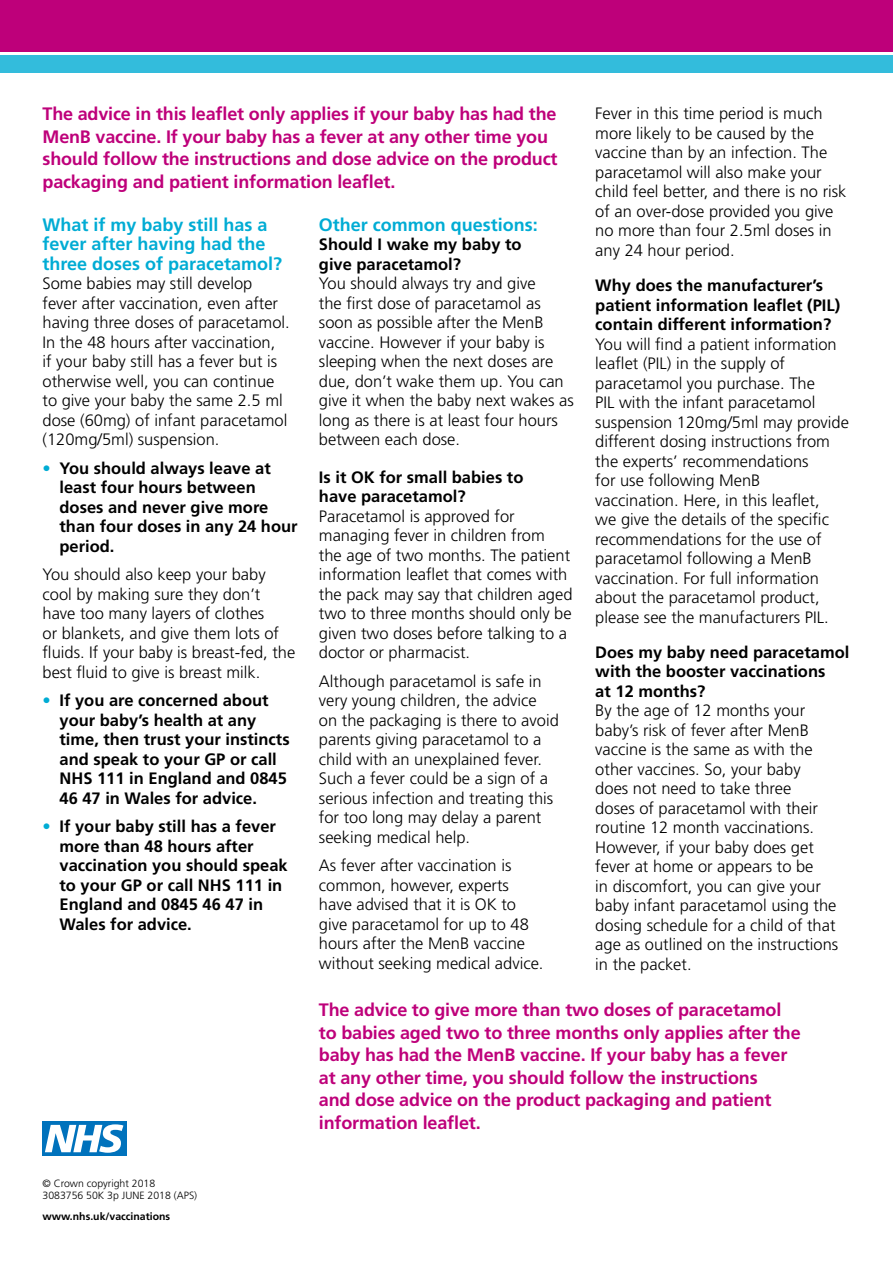
<style>
.page{position:relative;width:893px;height:1263px;background:#fff}
.page>*{position:absolute;margin:0;border:0;box-sizing:border-box;transform-origin:0 0}
.t1{font:700 18px/22.5px "Frutiger";letter-spacing:-.01em;color:#be007a}
.t2{font:700 18px/19.5px "Frutiger";color:#00acd4}
.t3{font:300 16.5px/19.5px "Frutiger";color:#000}
.t4{font:700 16.5px/19.5px "Frutiger";color:#000}
.t5{font:300 10.5px "Frutiger";color:#000}
.t6{font:700 10.5px "Frutiger";color:#000}
.s1{font-weight:300;color:#00acd4}
</style>
<div class="page">
<div style="left:43px;top:1121px;width:84px;height:34px;background:#0072bc"></div>
<svg style="left:45px;top:1124px;width:78px;height:29px"></svg>
<div style="left:0;top:55px;width:893px;height:17px;background:#33bcdc"></div>
<div style="left:0;top:0;width:893px;height:51px;background:#be007a"></div>
<p class="t1" style="left:43px;top:103px;width:516px">The advice in this leaflet only applies if your baby has had the MenB vaccine. If your baby has a fever at any other time you should follow the instructions and dose advice on the product packaging and patient information leaflet.</p>
<p class="t2" style="left:43px;top:215px;width:241px">What if my baby still has a fever after having had the three doses of paracetamol?</p>
<p class="t3" style="left:43px;top:274px;width:249px">Some babies may still develop fever after vaccination, even after having three doses of paracetamol.<br>In the 48 hours after vaccination,<br>if your baby still has a fever but is otherwise well, you can continue to give your baby the same 2.5 ml dose (60mg) of infant paracetamol (120mg/5ml) suspension.</p>
<p class="t4" style="left:60px;top:458px;width:240px;text-indent:-17px"><span class="s1">•</span> You should always leave at least four hours between doses and never give more than four doses in any 24 hour period.</p>
<p class="t3" style="left:43px;top:565px;width:254px">You should also keep your baby cool by making sure they don’t have too many layers of clothes<br>or blankets, and give them lots of fluids. If your baby is breast-fed, the best fluid to give is breast milk.</p>
<p class="t4" style="left:60px;top:691px;width:232px;text-indent:-17px"><span class="s1">•</span> If you are concerned about your baby’s health at any time, then trust your instincts and speak to your GP or call<br>NHS 111 in England and 0845<br>46 47 in Wales for advice.</p>
<p class="t4" style="left:60px;top:817px;width:230px;text-indent:-17px"><span class="s1">•</span> If your baby still has a fever more than 48 hours after vaccination you should speak to your GP or call NHS 111 in<br>England and 0845 46 47 in<br>Wales for advice.</p>
<p class="t2" style="left:319px;top:215px;width:221px">Other common questions:</p>
<p class="t4" style="left:319px;top:235px;width:204px">Should I wake my baby to give paracetamol?</p>
<p class="t3" style="left:319px;top:274px;width:256px">You should always try and give<br>the first dose of paracetamol as soon as possible after the MenB vaccine. However if your baby is sleeping when the next doses are due, don’t wake them up. You can give it when the baby next wakes as long as there is at least four hours between each dose.</p>
<p class="t4" style="left:319px;top:467px;width:206px">Is it OK for small babies to have paracetamol?</p>
<p class="t3" style="left:319px;top:506px;width:255px">Paracetamol is approved for managing fever in children from<br>the age of two months. The patient information leaflet that comes with the pack may say that children aged two to three months should only be given two doses before talking to a doctor or pharmacist.</p>
<p class="t3" style="left:319px;top:671px;width:241px">Although paracetamol is safe in very young children, the advice on the packaging is there to avoid parents giving paracetamol to a child with an unexplained fever.<br>Such a fever could be a sign of a serious infection and treating this for too long may delay a parent seeking medical help.</p>
<p class="t3" style="left:319px;top:856px;width:226px">As fever after vaccination is common, however, experts have advised that it is OK to give paracetamol for up to 48 hours after the MenB vaccine without seeking medical advice.</p>
<p class="t3" style="left:595px;top:104px;width:253px">Fever in this time period is much more likely to be caused by the vaccine than by an infection. The paracetamol will also make your child feel better, and there is no risk of an over-dose provided you give no more than four 2.5ml doses in any 24 hour period.</p>
<p class="t4" style="left:595px;top:275px;width:246px">Why does the manufacturer’s patient information leaflet (PIL) contain different information?</p>
<p class="t3" style="left:595px;top:334px;width:255px">You will find a patient information leaflet (PIL) in the supply of paracetamol you purchase. The<br>PIL with the infant paracetamol suspension 120mg/5ml may provide different dosing instructions from the experts’ recommendations<br>for use following MenB<br>vaccination. Here, in this leaflet,<br>we give the details of the specific recommendations for the use of paracetamol following a MenB vaccination. For full information about the paracetamol product, please see the manufacturers PIL.</p>
<p class="t4" style="left:595px;top:642px;width:255px">Does my baby need paracetamol with the booster vaccinations<br>at 12 months?</p>
<p class="t3" style="left:595px;top:701px;width:244px">By the age of 12 months your baby’s risk of fever after MenB vaccine is the same as with the other vaccines. So, your baby<br>does not need to take three<br>doses of paracetamol with their routine 12 month vaccinations.<br>However, if your baby does get fever at home or appears to be<br>in discomfort, you can give your baby infant paracetamol using the dosing schedule for a child of that age as outlined on the instructions in the packet.</p>
<p class="t5" style="left:43px;top:1177px;width:114px">© Crown copyright 2018</p>
<p class="t5" style="left:43px;top:1189px;width:156px">3083756 50K 3p JUNE 2018 (APS)</p>
<p class="t6" style="left:43px;top:1210px;width:129px">www.nhs.uk/vaccinations</p>
<p class="t1" style="left:319px;top:998px;width:483px">The advice to give more than two doses of paracetamol to babies aged two to three months only applies after the baby has had the MenB vaccine. If your baby has a fever at any other time, you should follow the instructions<br>and dose advice on the product packaging and patient information leaflet.</p>
</div>
